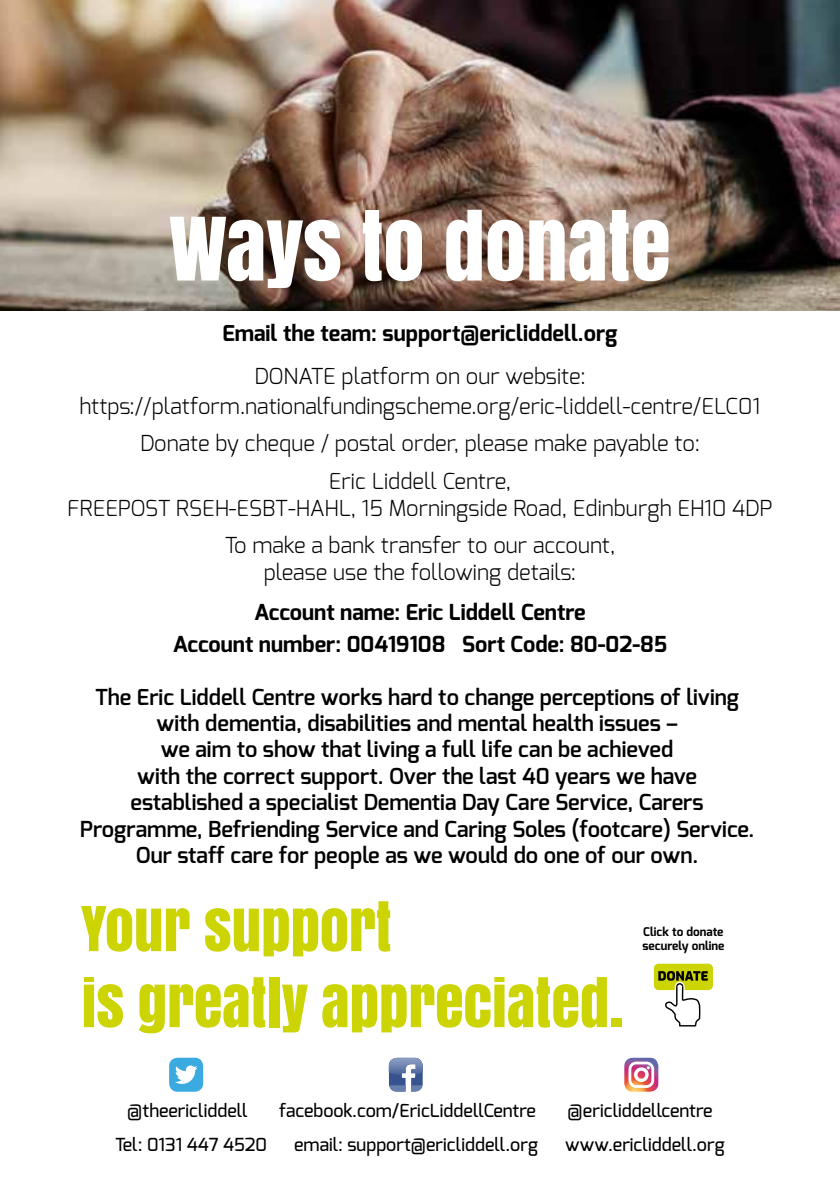
<style>
.page{position:relative;width:840px;height:1191px;background:#fff}
.page>*{position:absolute;margin:0;border:0;box-sizing:border-box;transform-origin:0 0}
.t1{font:82px "Anton";color:#fff}
.t2{font:58px/76px "Anton";color:#ccd404}
.t3{font:600 22px/26.4px "Exo";color:#000;text-align:center}
.t4{font:300 22px/37.8px "Exo";color:#000;text-align:center}
.t5{font:700 22px/32px "Exo";color:#000;text-align:center}
.t6{font:500 18px "Exo";color:#000}
.t7{font:700 12px/14.4px "Exo";color:#000}
</style>
<div class="page">
<img style="left:0;top:0;width:839px;height:310px">
<svg style="left:169px;top:1057px;width:34px;height:34px"></svg>
<svg style="left:388px;top:1057px;width:34px;height:34px"></svg>
<svg style="left:624px;top:1057px;width:34px;height:34px"></svg>
<svg style="left:653px;top:963px;width:59px;height:64px"></svg>
<h1 class="t1" style="left:169px;top:184px;width:502px">WAYS TO DONATE</h1>
<p class="t5" style="left:222px;top:317px;width:396px">Email the team: support@ericliddell.org</p>
<p class="t4" style="left:79px;top:361px;width:682px;line-height:29.6px">DONATE platform on our website: https://platform.nationalfundingscheme.org/eric-liddell-centre/ELC01</p>
<p class="t4" style="left:140px;top:424px;width:561px">Donate by cheque / postal order, please make payable to:<br>Eric Liddell Centre,</p>
<p class="t4" style="left:67px;top:488px;width:706px">FREEPOST RSEH-ESBT-HAHL, 15 Morningside Road, Edinburgh EH10 4DP<br>To make a bank transfer to our account,</p>
<p class="t4" style="left:264px;top:553px;width:313px">please use the following details:</p>
<p class="t5" style="left:173px;top:596px;width:495px">Account name: Eric Liddell Centre<br>Account number: 00419108 Sort Code: 80-02-85</p>
<p class="t3" style="left:80px;top:683px;width:675px">The Eric Liddell Centre works hard to change perceptions of living with dementia, disabilities and mental health issues –<br>we aim to show that living a full life can be achieved<br>with the correct support. Over the last 40 years we have established a specialist Dementia Day Care Service, Carers Programme, Befriending Service and Caring Soles (footcare) Service.<br>Our staff care for people as we would do one of our own.</p>
<h2 class="t2" style="left:81px;top:888px;width:542px">YOUR SUPPORT<br>IS GREATLY APPRECIATED.</h2>
<p class="t7" style="left:642px;top:924px;width:83px">Click to donate securely online</p>
<p class="t6" style="left:127px;top:1099px;width:122px">@theericliddell</p>
<p class="t6" style="left:279px;top:1099px;width:258px">facebook.com/EricLiddellCentre</p>
<p class="t6" style="left:567px;top:1099px;width:146px">@ericliddellcentre</p>
<p class="t6" style="left:115px;top:1133px;width:153px">Tel: 0131 447 4520</p>
<p class="t6" style="left:294px;top:1133px;width:245px">email: support@ericliddell.org</p>
<p class="t6" style="left:565px;top:1133px;width:161px">www.ericliddell.org</p>
</div>
